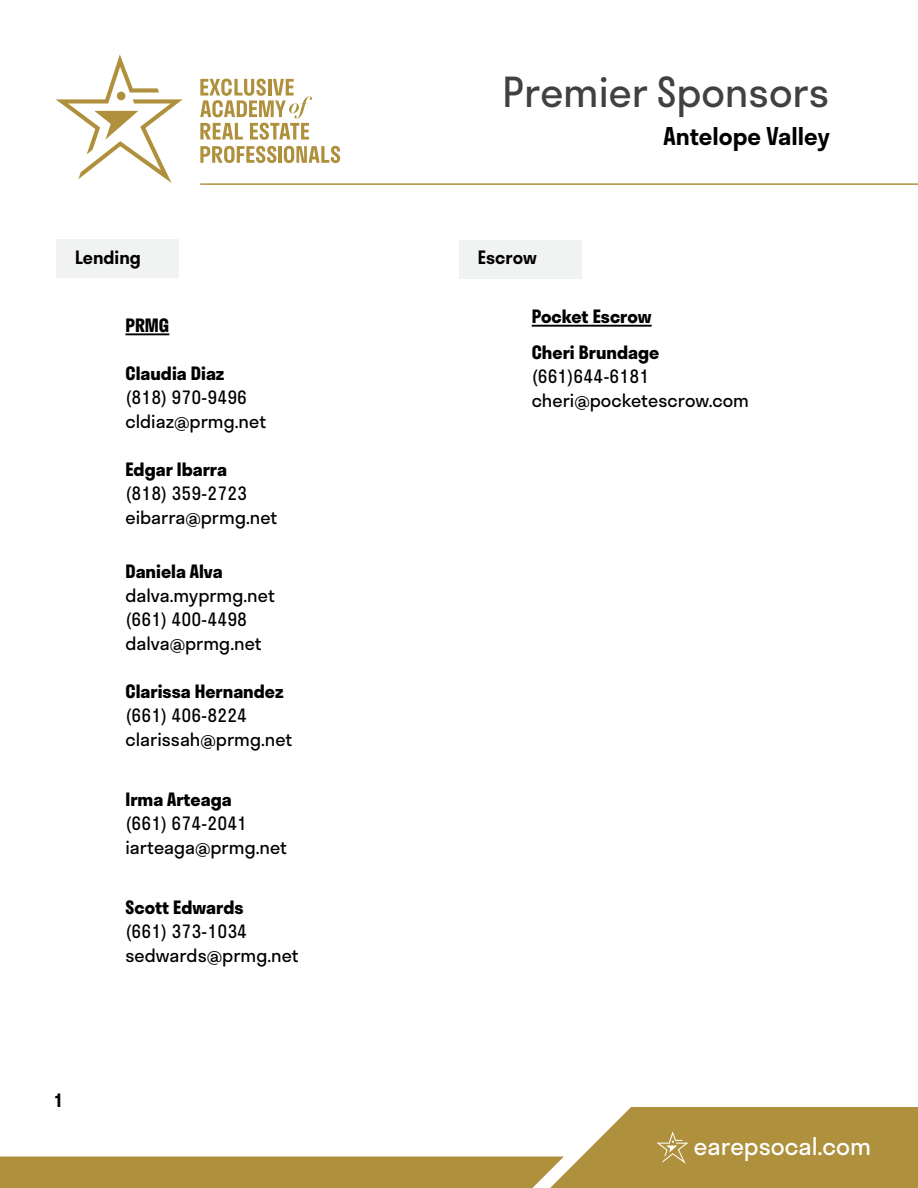
<style>
.page{position:relative;width:918px;height:1188px;background:#fff}
.page>*{position:absolute;margin:0;border:0;box-sizing:border-box;transform-origin:0 0}
.t1{font:40.5px "Stratos";color:#414042}
.t2{font:24px "Stratos";color:#fff}
.t3{font:600 24px "Stratos";color:#000}
.t4{font:18px/24px "Stratos";color:#000}
.t5{font:700 18px/36px "Stratos";color:#000}
.t6{font:600 18px "Stratos";color:#000}
</style>
<div class="page">
<svg style="left:56px;top:54px;width:127px;height:129px"></svg>
<svg style="left:200px;top:146px;width:77px;height:17px"></svg>
<hr style="left:278px;top:146px;width:4px;height:17px;background:#af903d">
<svg style="left:284px;top:146px;width:56px;height:17px"></svg>
<svg style="left:200px;top:79px;width:112px;height:61px"></svg>
<hr style="left:200px;top:183px;width:718px;height:2px;background:#af903d">
<svg style="left:0;top:1107px;width:918px;height:81px"></svg>
<div style="left:56px;top:239px;width:123px;height:39px;background:#f1f2f2"></div>
<hr style="left:125px;top:333px;width:44px;height:2px;background:#000">
<div style="left:459px;top:240px;width:123px;height:38px;background:#f1f2f2"></div>
<hr style="left:532px;top:325px;width:120px;height:2px;background:#000">
<p class="t6" style="left:75px;top:243px;width:67px">Lending</p>
<p class="t5" style="left:125px;top:307px;width:45px">PRMG</p>
<p class="t5" style="left:125px;top:355px;width:100px">Claudia Diaz</p>
<p class="t4" style="left:125px;top:385px;width:142px">(818) 970-9496 cldiaz@prmg.net</p>
<p class="t5" style="left:125px;top:451px;width:103px">Edgar Ibarra</p>
<p class="t4" style="left:125px;top:481px;width:154px">(818) 359-2723 eibarra@prmg.net</p>
<p class="t5" style="left:125px;top:553px;width:99px">Daniela Alva</p>
<p class="t4" style="left:125px;top:583px;width:151px">dalva.myprmg.net (661) 400-4498 dalva@prmg.net</p>
<p class="t5" style="left:125px;top:673px;width:160px">Clarissa Hernandez</p>
<p class="t4" style="left:125px;top:702px;width:169px">(661) 406-8224 clarissah@prmg.net</p>
<p class="t5" style="left:125px;top:780px;width:108px">Irma Arteaga</p>
<p class="t4" style="left:125px;top:810px;width:163px">(661) 674-2041 iarteaga@prmg.net</p>
<p class="t5" style="left:125px;top:888px;width:120px">Scott Edwards</p>
<p class="t4" style="left:125px;top:918px;width:175px">(661) 373-1034 sedwards@prmg.net</p>
<p class="t6" style="left:54px;top:1086px;width:11px">1</p>
<h1 class="t1" style="left:503px;top:60px;width:328px">Premier Sponsors</h1>
<p class="t6" style="left:478px;top:243px;width:61px">Escrow</p>
<h2 class="t3" style="left:663px;top:117px;width:168px">Antelope Valley</h2>
<p class="t5" style="left:532px;top:298px;width:129px">Pocket Escrow<br>Cheri Brundage</p>
<p class="t4" style="left:532px;top:364px;width:219px">(661)644-6181 cheri@pocketescrow.com</p>
<h2 class="t2" style="left:694px;top:1127px;width:179px">earepsocal.com</h2>
</div>
